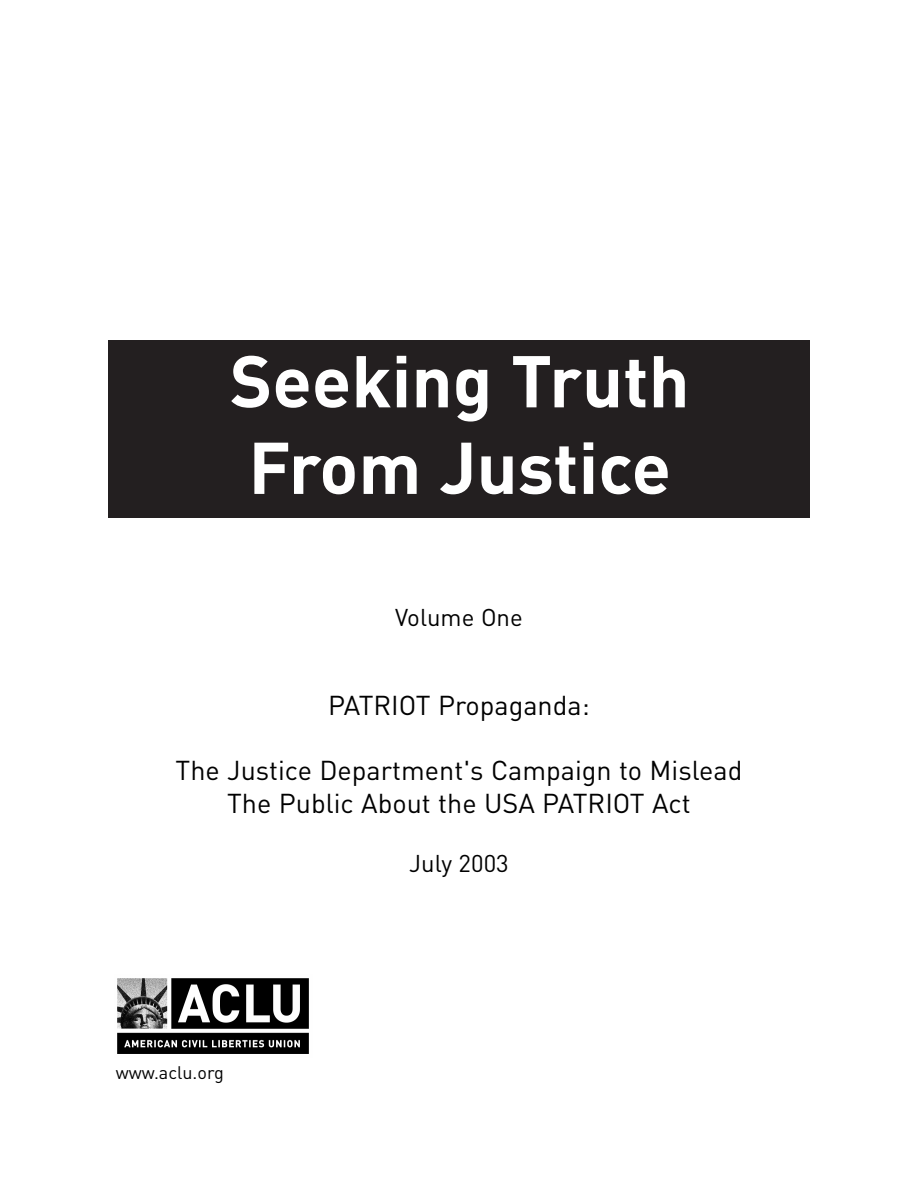
<style>
.page{position:relative;width:918px;height:1188px;background:#fff}
.page>*{position:absolute;margin:0;border:0;box-sizing:border-box;transform-origin:0 0}
.t1{font:700 72px/86.6px "DIN";color:#fff}
.t2{font:27px/32.4px "DIN";color:#000;text-align:center}
.t3{font:24px "DIN";color:#000}
.t4{font:18px "DIN";color:#000}
</style>
<div class="page">
<div style="left:108px;top:340px;width:702px;height:178px;background:#231f20"></div>
<img style="left:117px;top:978px;width:192px;height:76px">
<h1 class="t1" style="left:230px;top:345px;width:461px">Seeking Truth<br>From Justice</h1>
<p class="t3" style="left:395px;top:609px;width:129px">Volume One</p>
<p class="t2" style="left:328px;top:693px;width:263px">PATRIOT Propaganda:</p>
<p class="t2" style="left:176px;top:757px;width:568px">The Justice Department's Campaign to Mislead<br>The Public About the USA PATRIOT Act</p>
<p class="t4" style="left:116px;top:1067px;width:109px">www.aclu.org</p>
<p class="t3" style="left:409px;top:854px;width:101px">July 2003</p>
</div>
